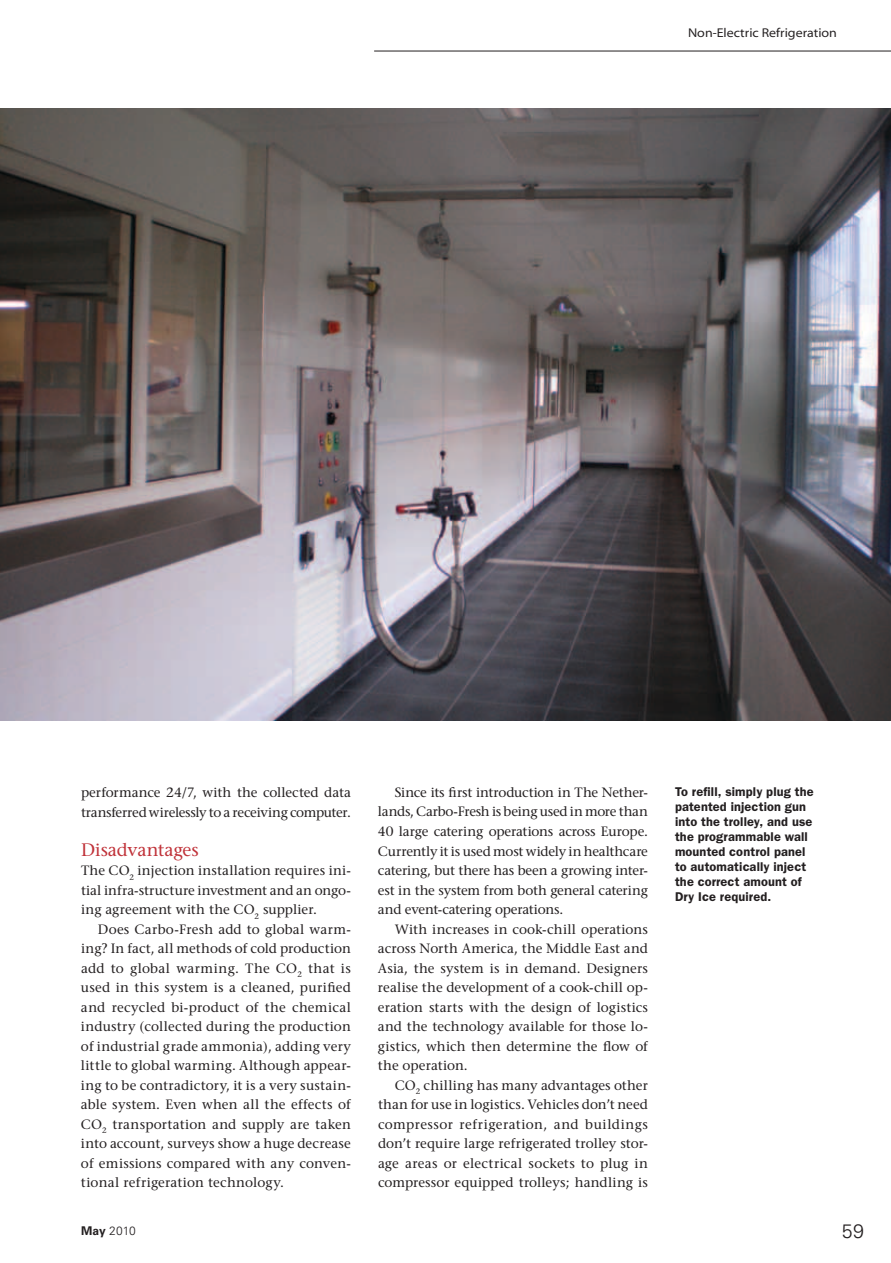
<style>
.page{position:relative;width:891px;height:1263px;background:#fff}
.page>*{position:absolute;margin:0;border:0;box-sizing:border-box;transform-origin:0 0}
.t1{font:300 19.5px "Univers";color:#231f20}
.t2{font:18px "Stone Serif";letter-spacing:-.005em;color:#c03239}
.t3{font:13.5px/19.5px "Stone Serif";color:#231f20;text-align:justify}
.t4{font:600 12.75px/15px "Franklin Gothic";letter-spacing:.01em;color:#231f20}
.t5{font:12.75px "Myriad MM 400 700";letter-spacing:.035em;color:#231f20}
.t6{font:300 12px "Univers";color:#231f20}
.s1{font-weight:700}
</style>
<div class="page">
<img style="left:0;top:108px;width:891px;height:612px">
<hr style="left:374px;top:51px;width:517px;height:1px;background:#231f20">
<p class="t5" style="left:688px;top:26px;width:150px">Non-Electric Refrigeration</p>
<p class="t3" style="left:81px;top:782px;width:271px">performance 24/7, with the collected data transferred wirelessly to a receiving computer.</p>
<h2 class="t2" style="left:81px;top:838px;width:119px">Disadvantages</h2>
<p class="t3" style="left:81px;top:860px;width:272px">The CO<sub>2</sub> injection installation requires ini&shy;tial infra-structure investment and an ongo&shy;ing agreement with the CO<sub>2</sub> supplier.</p>
<p class="t3" style="left:81px;top:919px;width:272px;text-indent:17px">Does Carbo-Fresh add to global warm&shy;ing? In fact, all methods of cold production add to global warming. The CO<sub>2</sub> that is used in this system is a cleaned, purified and recycled bi-product of the chemical industry (collected during the production of industrial grade ammonia), adding very little to global warming. Although appear&shy;ing to be contradictory, it is a very sustain&shy;able system. Even when all the effects of CO<sub>2</sub> transportation and supply are taken into account, surveys show a huge decrease of emissions compared with any conven&shy;tional refrigeration technology.</p>
<p class="t3" style="left:378px;top:782px;width:272px;text-indent:17px">Since its first introduction in The Nether&shy;lands, Carbo-Fresh is being used in more than 40 large catering operations across Europe.<br>Currently it is used most widely in healthcare catering, but there has been a growing inter&shy;est in the system from both general catering and event-catering operations.</p>
<p class="t3" style="left:378px;top:919px;width:272px;text-indent:17px">With increases in cook-chill operations across North America, the Middle East and Asia, the system is in demand. Designers realise the development of a cook-chill op&shy;eration starts with the design of logistics and the technology available for those lo&shy;gistics, which then determine the flow of the operation.</p>
<p class="t3" style="left:378px;top:1075px;width:272px;text-indent:17px">CO<sub>2</sub> chilling has many advantages other than for use in logistics. Vehicles don’t need compressor refrigeration, and buildings don’t require large refrigerated trolley stor&shy;age areas or electrical sockets to plug in compressor equipped trolleys; handling is</p>
<p class="t4" style="left:675px;top:784px;width:140px">To refill, simply plug the patented injection gun into the trolley, and use the programmable wall mounted control panel to automatically inject the correct amount of<br>Dry Ice required.</p>
<p class="t6" style="left:81px;top:1223px;width:56px"><span class="s1">May</span> 2010</p>
<h1 class="t1" style="left:842px;top:1219px;width:24px">59</h1>
</div>
